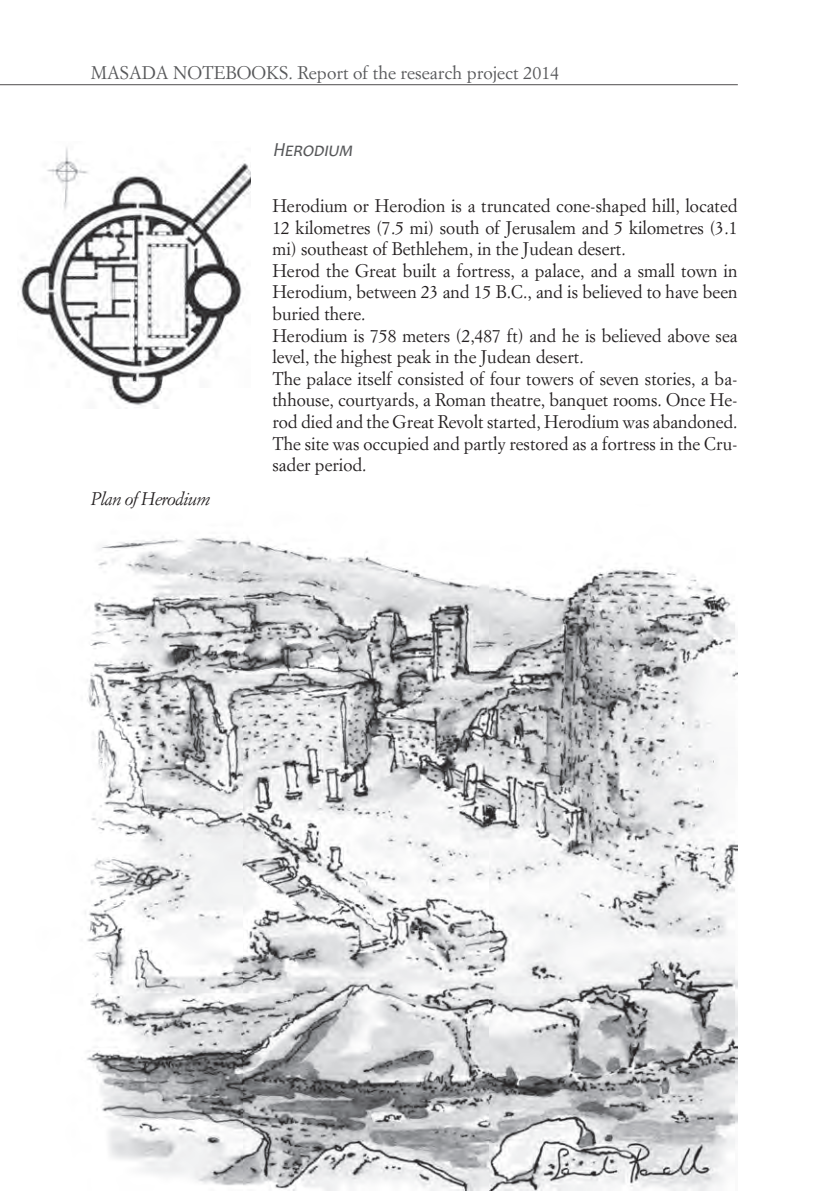
<style>
.page{position:relative;width:840px;height:1191px;background:#fff}
.page>*{position:absolute;margin:0;border:0;box-sizing:border-box;transform-origin:0 0}
.t1{font:italic 20px "Candara";color:#57585a;scale:.93 1}
.t2{font:18px/21.6px "Simoncini Garamond Std";color:#231f20}
.t3{font:18px "Simoncini Garamond Std";color:#57585a}
.t4{font:italic 18px "Simoncini Garamond Std";letter-spacing:-.04em;color:#231f20}
</style>
<div class="page">
<hr style="left:0;top:84px;width:737px;height:1px;background:#231f20">
<img style="left:85px;top:538px;width:652px;height:653px">
<img style="left:18px;top:147px;width:232px;height:262px">
<p class="t3" style="left:91px;top:62px;width:30px">Masada</p>
<p class="t3" style="left:173px;top:62px;width:28px">Notebooks</p>
<p class="t3" style="left:288px;top:62px;width:272px">. Report of the research project 2014</p>
<p class="t1" style="left:272px;top:137px;width:92px">Herodium</p>
<p class="t4" style="left:91px;top:488px;width:121px">Plan of Herodium</p>
<p class="t2" style="left:272px;top:194px;width:466px">Herodium or Herodion is a truncated cone-shaped hill, located 12 kilometres (7.5 mi) south of Jerusalem and 5 kilometres (3.1 mi) southeast of Bethlehem, in the Judean desert.<br>Herod the Great built a fortress, a palace, and a small town in Herodium, between 23 and 15 B.C., and is believed to have been buried there.<br>Herodium is 758 meters (2,487 ft) and he is believed above sea level, the highest peak in the Judean desert.<br>The palace itself consisted of four towers of seven stories, a ba&shy;thhouse, courtyards, a Roman theatre, banquet rooms. Once He&shy;rod died and the Great Revolt started, Herodium was abandoned.<br>The site was occupied and partly restored as a fortress in the Cru&shy;sader period.</p>
</div>
